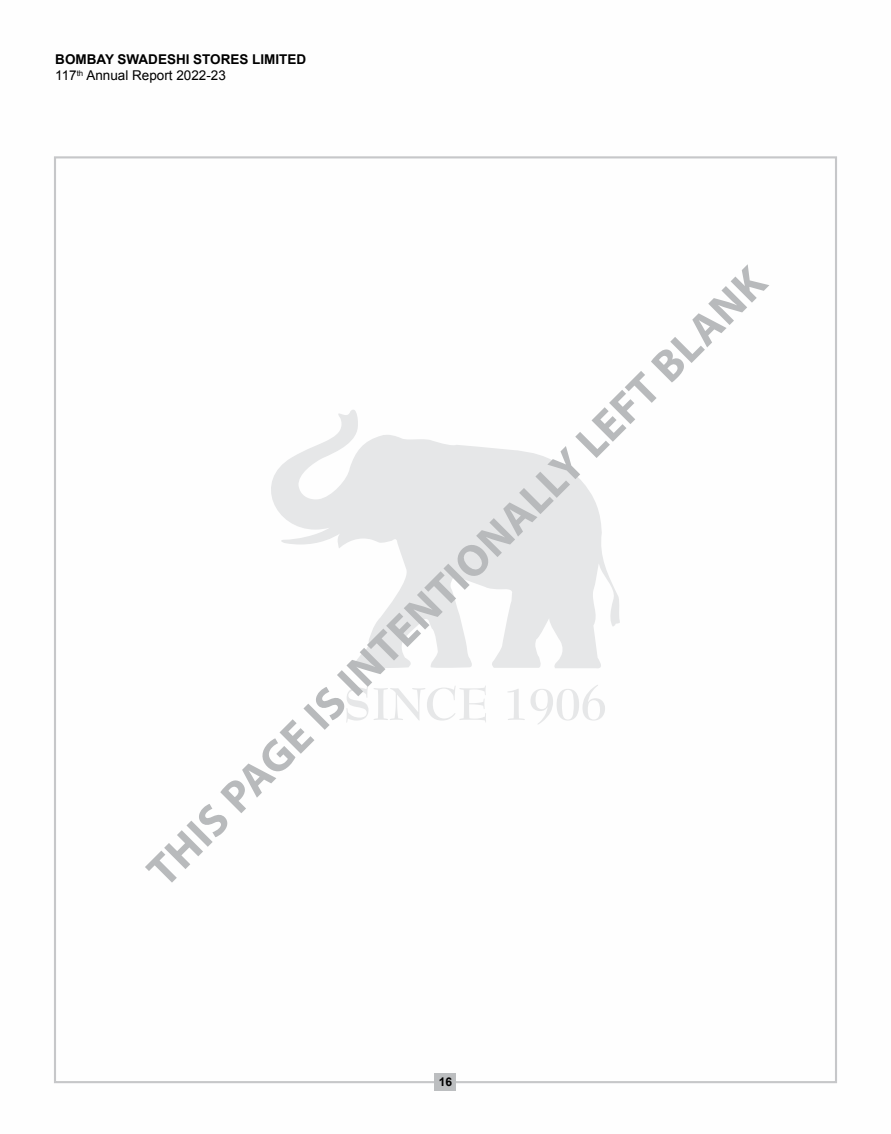
<style>
.page{position:relative;width:891px;height:1134px;background:#fff}
.page>*{position:absolute;margin:0;border:0;box-sizing:border-box;transform-origin:0 0}
.t1{font:700 44.7px "Myriad Pro";color:#b8babc}
.t2{font:700 13.5px/16.2px "Arial";color:#000}
.t3{font:700 12px "Arial";color:#000}
.s1{font-weight:400}
</style>
<div class="page">
<svg style="left:346px;top:685px;width:259px;height:39px"></svg>
<svg style="left:271px;top:410px;width:349px;height:258px;fill:#e6e7e8"></svg>
<div style="left:435px;top:1073px;width:21px;height:17px;background:#bcbec0"></div>
<p class="t2" style="left:55px;top:51px;width:253px">BOMBAY SWADESHI STORES LIMITED<br><span class="s1">117</span><sup>th</sup> <span class="s1">Annual Report 2022-23</span></p>
<h1 class="t1" style="left:135px;top:858px;width:855px;rotate:-45deg">This Page is intentionally left blank</h1>
<p class="t3" style="left:439px;top:1074px;width:15px">16</p>
</div>
